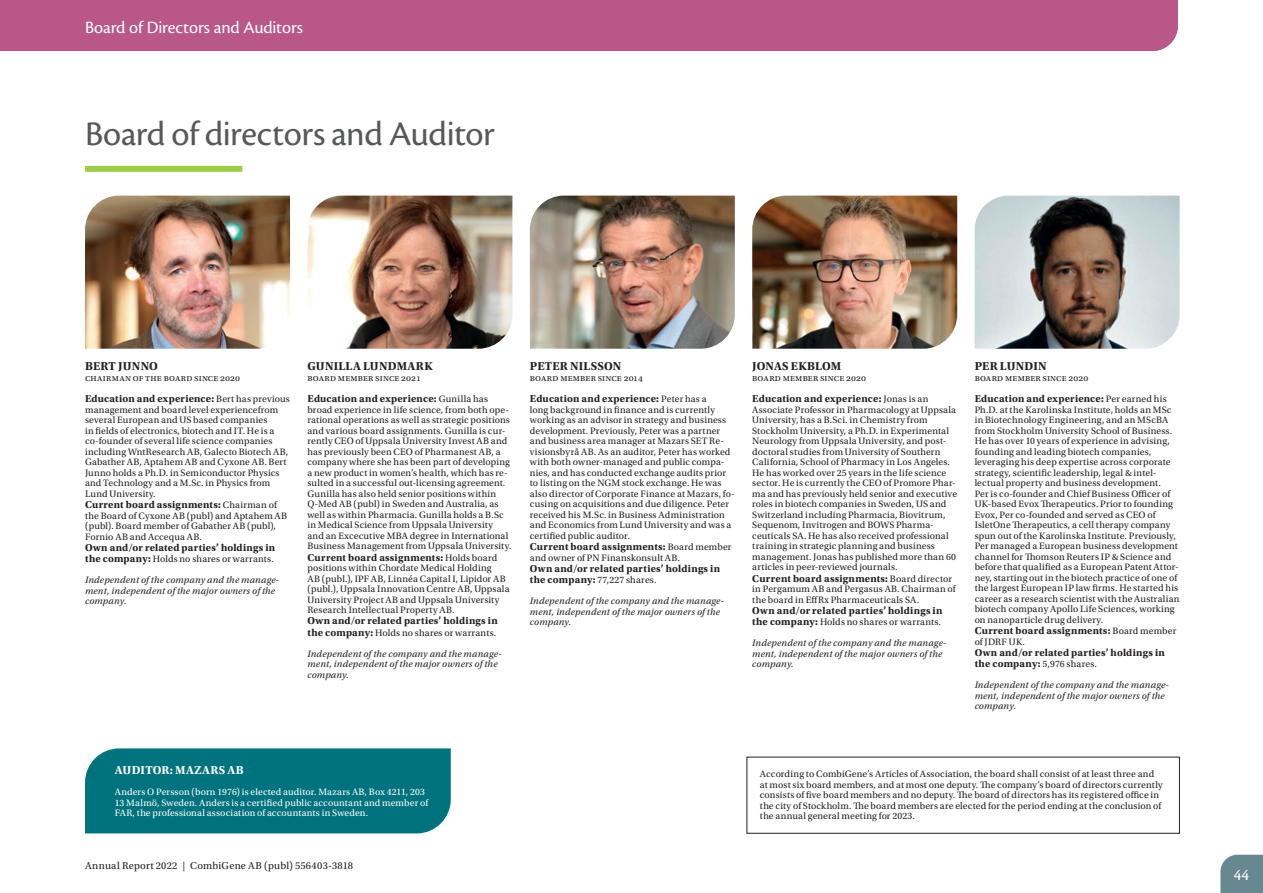
<style>
.page{position:relative;width:1263px;height:893px;background:#fff}
.page>*{position:absolute;margin:0;border:0;box-sizing:border-box;transform-origin:0 0}
.t1{font:36px "Cronos Pro";letter-spacing:-.015em;color:#57585a}
.t2{font:18px "Cronos Pro";letter-spacing:-.01em;color:#fff}
.t3{font:16.5px "Cronos Pro";color:#fff}
.t4{font:700 12px "Utopia Std";letter-spacing:.02em;color:#231f20}
.t5{font:700 12px "Utopia Std";letter-spacing:.03em;color:#fff}
.t6{font:700 10.5px "Utopia Std";letter-spacing:.02em;color:#231f20}
.t7{font:10.5px "Utopia Std";letter-spacing:.02em;color:#231f20}
.t8{font:9.75px/10.5px "Utopia Std";letter-spacing:.015em;color:#231f20}
.t9{font:italic 9.75px/21px "Utopia Std";letter-spacing:.02em;color:#231f20}
.t10{font:9.75px/10.5px "Utopia Std";letter-spacing:.015em;color:#fff}
.s1{font-weight:400;font-size:9.75px}
.s2{font-weight:700;font-style:normal;font-size:10.5px}
.s3{font-style:normal}
</style>
<div class="page">
<div style="left:1220px;top:855px;width:43px;height:38px;background:#678890"></div>
<div style="left:0;top:0;width:1178px;height:51px;background:#b95789"></div>
<div style="left:85px;top:166px;width:157px;height:6px;background:#9ccc48"></div>
<img style="left:85px;top:196px;width:205px;height:153px">
<img style="left:307px;top:196px;width:205px;height:153px">
<img style="left:530px;top:196px;width:205px;height:153px">
<img style="left:752px;top:196px;width:205px;height:153px">
<img style="left:975px;top:196px;width:204px;height:153px">
<div style="left:85px;top:748px;width:366px;height:85px;background:#00737e"></div>
<h2 class="t2" style="left:85px;top:17px;width:219px">Board of Directors and Auditors</h2>
<h2 class="t2" style="left:85px;top:17px;width:22px">XX</h2>
<h1 class="t1" style="left:85px;top:113px;width:411px">Board of directors and Auditor</h1>
<p class="t4" style="left:85px;top:359px;width:74px">BERT JUNNO</p>
<p class="t8" style="left:85px;top:372px;width:157px">Chairman of the board since 2020</p>
<p class="t6" style="left:85px;top:393px;width:206px">Education and experience: <span class="s1">Bert has previous</span></p>
<p class="t8" style="left:85px;top:405px;width:205px">management and board level experiencefrom several European and US based companies<br>in fields of electronics, biotech and IT. He is a co-founder of several life science companies including WntResearch AB, Galecto Biotech AB, Gabather AB, Aptahem AB and Cyxone AB. Bert Junno holds a Ph.D. in Semiconductor Physics and Technology and a M.Sc. in Physics from Lund University.</p>
<p class="t6" style="left:85px;top:499px;width:194px">Current board assignments: <span class="s1">Chairman of</span></p>
<p class="t8" style="left:85px;top:510px;width:204px">the Board of Cyxone AB (publ) and Aptahem AB (publ). Board member of Gabather AB (publ),<br>Fornio AB and Accequa AB.</p>
<p class="t6" style="left:85px;top:541px;width:192px">Own and/or related parties’ holdings in</p>
<p class="t9" style="left:85px;top:549px;width:196px"><span class="s2">the company:</span> <span class="s3">Holds no shares or warrants.<br></span>Independent of the company and the manage-</p>
<p class="t9" style="left:85px;top:585px;width:192px;line-height:10.5px">ment, independent of the major owners of the company.</p>
<p class="t4" style="left:307px;top:359px;width:127px">GUNILLA LUNDMARK</p>
<p class="t8" style="left:307px;top:372px;width:115px">Board member since 2021</p>
<p class="t6" style="left:307px;top:393px;width:182px">Education and experience: <span class="s1">Gunilla has</span></p>
<p class="t8" style="left:307px;top:405px;width:205px">broad experience in life science, from both ope&shy;rational operations as well as strategic positions and various board assignments. Gunilla is cur&shy;rently CEO of Uppsala University Invest AB and has previously been CEO of Pharmanest AB, a company where she has been part of developing a new product in women’s health, which has re&shy;sulted in a successful out-licensing agreement.<br>Gunilla has also held senior positions within Q-Med AB (publ) in Sweden and Australia, as well as within Pharmacia. Gunilla holds a B.Sc in Medical Science from Uppsala University and an Excecutive MBA degree in International Business Management from Uppsala University.</p>
<p class="t6" style="left:307px;top:551px;width:191px">Current board assignments: <span class="s1">Holds board</span></p>
<p class="t8" style="left:307px;top:563px;width:204px">positions within Chordate Medical Holding<br>AB (publ.), IPF AB, Linnéa Capital I, Lipidor AB (publ.), Uppsala Innovation Centre AB, Uppsala University Project AB and Uppsala University Research Intellectual Property AB.</p>
<p class="t6" style="left:307px;top:615px;width:192px">Own and/or related parties’ holdings in</p>
<p class="t9" style="left:307px;top:622px;width:196px"><span class="s2">the company:</span> <span class="s3">Holds no shares or warrants.<br></span>Independent of the company and the manage-</p>
<p class="t9" style="left:307px;top:659px;width:192px;line-height:10.5px">ment, independent of the major owners of the company.</p>
<p class="t4" style="left:530px;top:359px;width:93px">PETER NILSSON</p>
<p class="t8" style="left:530px;top:372px;width:115px">Board member since 2014</p>
<p class="t6" style="left:530px;top:393px;width:178px">Education and experience: <span class="s1">Peter has a</span></p>
<p class="t8" style="left:530px;top:405px;width:206px">long background in finance and is currently working as an advisor in strategy and business development. Previously, Peter was a partner and business area manager at Mazars SET Re&shy;visionsbyrå AB. As an auditor, Peter has worked with both owner-managed and public compa&shy;nies, and has conducted exchange audits prior to listing on the NGM stock exchange. He was also director of Corporate Finance at Mazars, fo&shy;cusing on acquisitions and due diligence. Peter received his M.Sc. in Business Administration and Economics from Lund University and was a certified public auditor.</p>
<p class="t6" style="left:530px;top:541px;width:203px">Current board assignments: <span class="s1">Board member</span></p>
<p class="t8" style="left:530px;top:552px;width:152px">and owner of PN Finanskonsult AB.</p>
<p class="t6" style="left:530px;top:562px;width:192px">Own and/or related parties’ holdings in</p>
<p class="t9" style="left:530px;top:570px;width:196px"><span class="s2">the company:</span> <span class="s3">77,227 shares.<br></span>Independent of the company and the manage-</p>
<p class="t9" style="left:530px;top:606px;width:192px;line-height:10.5px">ment, independent of the major owners of the company.</p>
<p class="t4" style="left:752px;top:359px;width:91px">JONAS EKBLOM</p>
<p class="t8" style="left:752px;top:372px;width:115px">Board member since 2020</p>
<p class="t6" style="left:752px;top:393px;width:178px">Education and experience: <span class="s1">Jonas is an</span></p>
<p class="t8" style="left:752px;top:405px;width:206px">Associate Professor in Pharmacology at Uppsala University, has a B.Sci. in Chemistry from Stockholm University, a Ph.D. in Experimental Neurology from Uppsala University, and post&shy;doctoral studies from University of Southern California, School of Pharmacy in Los Angeles.<br>He has worked over 25 years in the life science sector. He is currently the CEO of Promore Phar&shy;ma and has previously held senior and executive roles in biotech companies in Sweden, US and Switzerland including Pharmacia, Biovitrum, Sequenom, Invitrogen and BOWS Pharma&shy;ceuticals SA. He has also received professional training in strategic planning and business management. Jonas has published more than 60 articles in peer-reviewed journals.</p>
<p class="t6" style="left:752px;top:572px;width:201px">Current board assignments: <span class="s1">Board director</span></p>
<p class="t8" style="left:752px;top:584px;width:205px">in Pergamum AB and Pergasus AB. Chairman of the board in EffRx Pharmaceuticals SA.</p>
<p class="t6" style="left:752px;top:604px;width:192px">Own and/or related parties’ holdings in</p>
<p class="t9" style="left:752px;top:612px;width:196px"><span class="s2">the company:</span> <span class="s3">Holds no shares or warrants.<br></span>Independent of the company and the manage-</p>
<p class="t9" style="left:752px;top:648px;width:192px;line-height:10.5px">ment, independent of the major owners of the company.</p>
<p class="t4" style="left:975px;top:359px;width:73px">PER LUNDIN</p>
<p class="t8" style="left:975px;top:372px;width:115px">Board member since 2020</p>
<p class="t6" style="left:975px;top:393px;width:194px">Education and experience: <span class="s1">Per earned his</span></p>
<p class="t8" style="left:975px;top:405px;width:206px">Ph.D. at the Karolinska Institute, holds an MSc in Biotechnology Engineering, and an MScBA from Stockholm University School of Business.<br>He has over 10 years of experience in advising, founding and leading biotech companies, leveraging his deep expertise across corporate strategy, scientific leadership, legal &amp; intel&shy;lectual property and business development.<br>Per is co-founder and Chief Business Officer of UK-based Evox Therapeutics. Prior to founding Evox, Per co-founded and served as CEO of IsletOne Therapeutics, a cell therapy company spun out of the Karolinska Institute. Previously, Per managed a European business development channel for Thomson Reuters IP &amp; Science and before that qualified as a European Patent Attor&shy;ney, starting out in the biotech practice of one of the largest European IP law firms. He started his career as a research scientist with the Australian biotech company Apollo Life Sciences, working on nanoparticle drug delivery.</p>
<p class="t6" style="left:975px;top:625px;width:203px">Current board assignments: <span class="s1">Board member</span></p>
<p class="t8" style="left:975px;top:636px;width:52px">of JDRF UK.</p>
<p class="t6" style="left:975px;top:646px;width:192px">Own and/or related parties’ holdings in</p>
<p class="t9" style="left:975px;top:654px;width:196px"><span class="s2">the company:</span> <span class="s3">5,976 shares.<br></span>Independent of the company and the manage-</p>
<p class="t9" style="left:975px;top:690px;width:192px;line-height:10.5px">ment, independent of the major owners of the company.</p>
<p class="t5" style="left:115px;top:763px;width:130px">AUDITOR: MAZARS AB</p>
<p class="t10" style="left:115px;top:787px;width:315px">Anders O Persson (born 1976) is elected auditor. Mazars AB, Box 4211, 203<br>13 Malmö, Sweden. Anders is a certified public accountant and member of<br>FAR, the professional association of accountants in Sweden.</p>
<p class="t8" style="left:760px;top:769px;width:404px">According to CombiGene’s Articles of Association, the board shall consist of at least three and at most six board members, and at most one deputy. The company’s board of directors currently consists of five board members and no deputy. The board of directors has its registered office in the city of Stockholm. The board members are elected for the period ending at the conclusion of the annual general meeting for 2023.</p>
<p class="t7" style="left:85px;top:860px;width:269px">Annual Report 2022 | CombiGene AB (publ) 556403-3818</p>
<h3 class="t3" style="left:1234px;top:866px;width:17px">44</h3>
</div>
